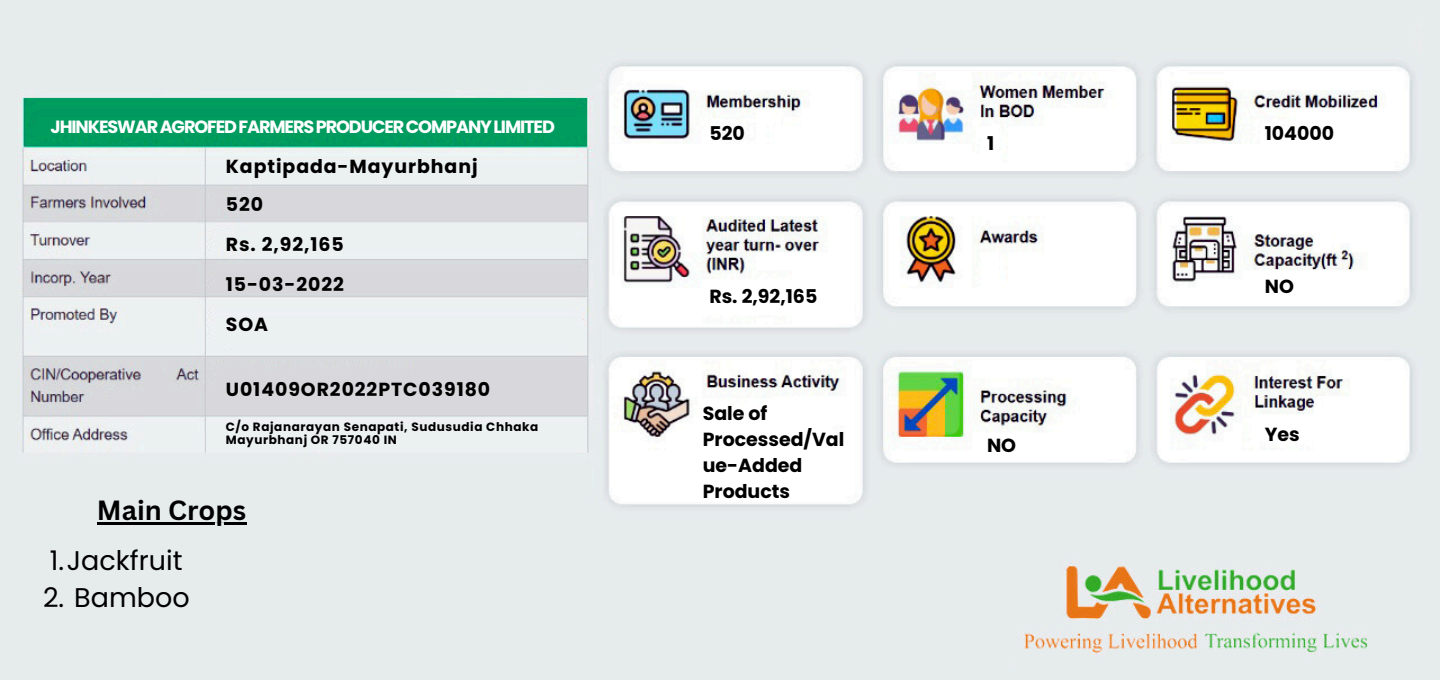
<style>
.page{position:relative;width:1440px;height:680px;background:#fff}
.page>*{position:absolute;margin:0;border:0;box-sizing:border-box;transform-origin:0 0}
.t1{font:27px "Poppins";color:#000}
.t2{font:700 27px "Canva Sans";color:#000}
.t3{font:700 18.9px "Poppins";letter-spacing:.05em;color:#000}
.t4{font:700 18.9px/25.8px "Poppins";color:#000}
.t5{font:700 17.7px "Poppins";letter-spacing:-.065em;color:#fff}
.t6{font:700 12px/13px "Poppins";letter-spacing:.05em;color:#000}
</style>
<div class="page">
<img style="left:0;top:0;width:1440px;height:679px">
<hr style="left:97px;top:522px;width:149px;height:3px;background:#000">
<h3 class="t5" style="left:51px;top:114px;width:506px">JHINKESWARAGROFEDFARMERSPRODUCERCOMPANYLIMITED</h3>
<h4 class="t3" style="left:226px;top:153px;width:253px">Kaptipada-Mayurbhanj</h4>
<h4 class="t3" style="left:226px;top:191px;width:39px">520</h4>
<h4 class="t3" style="left:226px;top:231px;width:119px">Rs. 2,92,165</h4>
<h4 class="t3" style="left:226px;top:271px;width:120px">15-03-2022</h4>
<h4 class="t3" style="left:226px;top:311px;width:44px">SOA</h4>
<h4 class="t3" style="left:226px;top:376px;width:266px">U01409OR2022PTC039180</h4>
<h3 class="t6" style="left:226px;top:420px;width:314px">C/o Rajanarayan Senapati, Sudusudia Chhaka<br>Mayurbhanj OR 757040 IN</h3>
<h3 class="t2" style="left:97px;top:491px;width:151px">Main Crops</h3>
<h3 class="t1" style="left:50px;top:541px;width:134px">1.Jackfruit</h3>
<h4 class="t1" style="left:43px;top:578px;width:148px">2. Bamboo</h4>
<p class="t3" style="left:709px;top:120px;width:37px">520</p>
<p class="t3" style="left:709px;top:283px;width:109px">Rs. 2,92,165</p>
<h3 class="t4" style="left:703px;top:400px;width:143px">Sale of<br>Processed/Val ue-Added<br>Products</h3>
<h1 class="t3" style="left:987px;top:130px;width:9px">1</h1>
<h4 class="t3" style="left:987px;top:432px;width:31px">NO</h4>
<h4 class="t3" style="left:1265px;top:120px;width:71px">104000</h4>
<p class="t3" style="left:1265px;top:273px;width:31px">NO</p>
<p class="t3" style="left:1265px;top:420px;width:36px">Yes</p>
</div>
